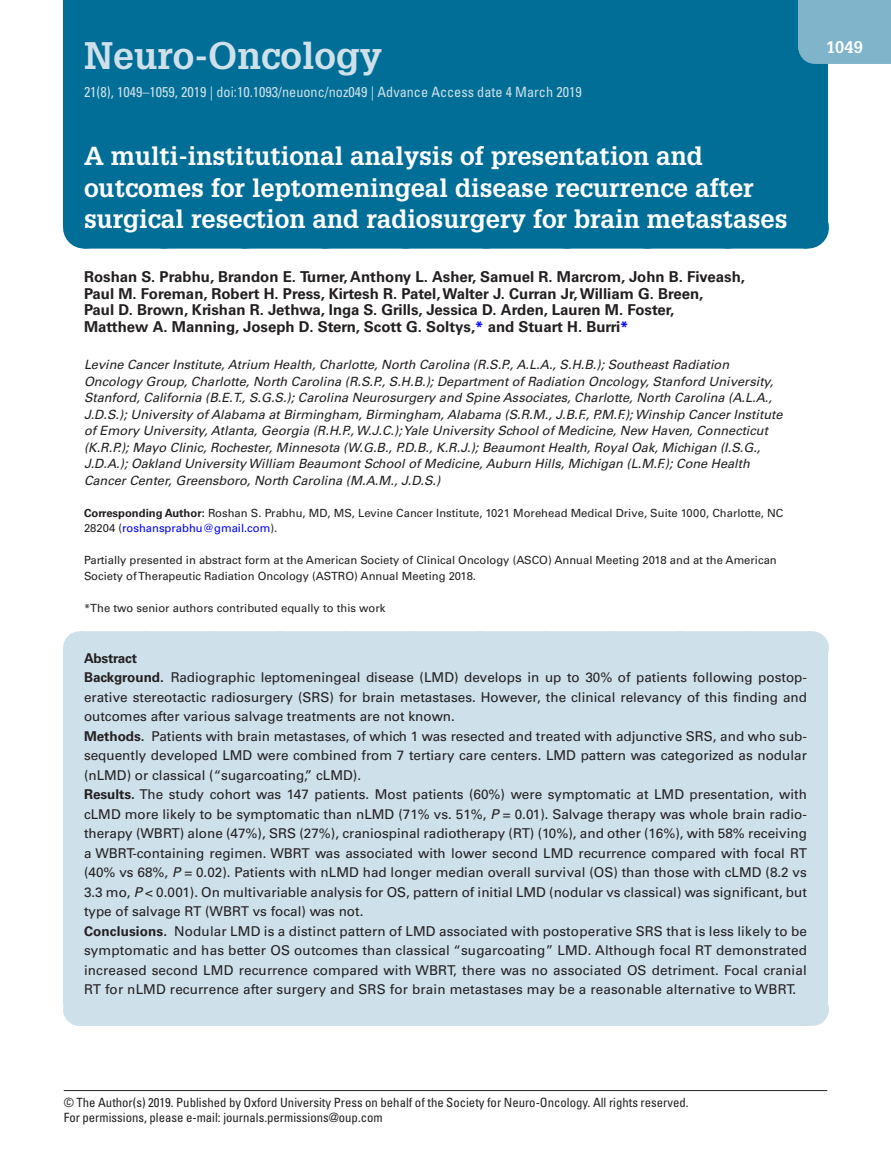
<style>
.page{position:relative;width:891px;height:1175px;background:#fff}
.page>*{position:absolute;margin:0;border:0;box-sizing:border-box;transform-origin:0 0}
.t1{font:700 37.5px "Glypha LT Std";color:#cee0ea}
.t2{font:700 25.5px/31.5px "Glypha LT Std";color:#fff}
.t3{font:700 16.5px "Glypha LT Std";color:#fff}
.t4{font:700 15px/16.5px "Univers LT Std";color:#231f20}
.t5{font:condensed 14.25px "Univers LT Std";color:#cee0ea}
.t6{font:13.5px/19.5px "Univers LT Std";color:#231f20}
.t7{font:italic 12.75px/16.5px "Univers LT Std";color:#231f20}
.t8{font:condensed 12.75px/15px "Univers LT Std";color:#231f20}
.t9{font:11.25px/15px "Univers LT Std";color:#231f20}
.s1{color:#00f}
.s2{font-weight:700}
.s3{font-style:italic}
</style>
<div class="page">
<div style="left:63px;top:0;width:765px;height:166px;background:#006e96"></div>
<hr style="left:64px;top:1090px;width:763px;height:1px;background:#231f20">
<div style="left:798px;top:0;width:93px;height:64px;background:#7fb4ca"></div>
<div style="left:63px;top:147px;width:765px;height:79px;background:#006e96"></div>
<div style="left:84px;top:207px;width:723px;height:42px;background:#006e96"></div>
<svg style="left:164px;top:248px;width:603px;height:1px"></svg>
<hr style="left:807px;top:207px;width:1px;height:42px;background:#006e96">
<div style="left:63px;top:648px;width:765px;height:18px;background:#cee0ea"></div>
<div style="left:80px;top:631px;width:732px;height:33px;background:#cee0ea"></div>
<svg style="left:150px;top:631px;width:628px;height:1px"></svg>
<hr style="left:812px;top:631px;width:1px;height:33px;background:#cee0ea">
<div style="left:63px;top:666px;width:765px;height:59px;background:#cee0ea"></div>
<div style="left:63px;top:725px;width:765px;height:58px;background:#cee0ea"></div>
<div style="left:63px;top:783px;width:765px;height:137px;background:#cee0ea"></div>
<div style="left:63px;top:920px;width:765px;height:84px;background:#cee0ea"></div>
<div style="left:80px;top:993px;width:732px;height:33px;background:#cee0ea"></div>
<hr style="left:812px;top:993px;width:1px;height:33px;background:#cee0ea">
<h1 class="t1" style="left:84px;top:32px;width:299px">Neuro-Oncology</h1>
<p class="t5" style="left:84px;top:83px;width:499px">21(8), 1049–1059, 2019 | doi:10.1093/neuonc/noz049 | Advance Access date 4 March 2019</p>
<h2 class="t2" style="left:84px;top:140px;width:705px">A multi-institutional analysis of presentation and outcomes for leptomeningeal disease recurrence after surgical resection and radiosurgery for brain metastases</h2>
<p class="t4" style="left:84px;top:269px;width:663px">Roshan S. Prabhu, Brandon E. Turner, Anthony L. Asher, Samuel R. Marcrom, John B. Fiveash, Paul M. Foreman, Robert H. Press, Kirtesh R. Patel, Walter J. Curran Jr, William G. Breen,<br>Paul D. Brown, Krishan R. Jethwa, Inga S. Grills, Jessica D. Arden, Lauren M. Foster,<br>Matthew A. Manning, Joseph D. Stern, Scott G. Soltys,<span class="s1">*</span> and Stuart H. Burri<span class="s1">*</span></p>
<p class="t7" style="left:84px;top:357px;width:700px">Levine Cancer Institute, Atrium Health, Charlotte, North Carolina (R.S.P., A.L.A., S.H.B.); Southeast Radiation Oncology Group, Charlotte, North Carolina (R.S.P., S.H.B.); Department of Radiation Oncology, Stanford University, Stanford, California (B.E.T., S.G.S.); Carolina Neurosurgery and Spine Associates, Charlotte, North Carolina (A.L.A., J.D.S.); University of Alabama at Birmingham, Birmingham, Alabama (S.R.M., J.B.F., P.M.F.); Winship Cancer Institute of Emory University, Atlanta, Georgia (R.H.P., W.J.C.); Yale University School of Medicine, New Haven, Connecticut (K.R.P.); Mayo Clinic, Rochester, Minnesota (W.G.B., P.D.B., K.R.J.); Beaumont Health, Royal Oak, Michigan (I.S.G., J.D.A.); Oakland University William Beaumont School of Medicine, Auburn Hills, Michigan (L.M.F.); Cone Health Cancer Center, Greensboro, North Carolina (M.A.M., J.D.S.)</p>
<p class="t9" style="left:84px;top:506px;width:701px"><span class="s2">Corresponding Author:</span> Roshan S. Prabhu, MD, MS, Levine Cancer Institute, 1021 Morehead Medical Drive, Suite 1000, Charlotte, NC<br>28204 (<span class="s1">roshansprabhu@gmail.com</span>).</p>
<p class="t9" style="left:84px;top:553px;width:694px">Partially presented in abstract form at the American Society of Clinical Oncology (ASCO) Annual Meeting 2018 and at the American<br>Society of Therapeutic Radiation Oncology (ASTRO) Annual Meeting 2018.</p>
<p class="t9" style="left:84px;top:600px;width:303px">*The two senior authors contributed equally to this work</p>
<p class="t6" style="left:84px;top:648px;width:725px"><span class="s2">Abstract<br>Background.</span> Radiographic leptomeningeal disease (LMD) develops in up to 30% of patients following postop&shy;erative stereotactic radiosurgery (SRS) for brain metastases. However, the clinical relevancy of this finding and outcomes after various salvage treatments are not known.<br><span class="s2">Methods.</span> Patients with brain metastases, of which 1 was resected and treated with adjunctive SRS, and who sub&shy;sequently developed LMD were combined from 7 tertiary care centers. LMD pattern was categorized as nodular (nLMD) or classical (“sugarcoating,” cLMD).<br><span class="s2">Results.</span> The study cohort was 147 patients. Most patients (60%) were symptomatic at LMD presentation, with cLMD more likely to be symptomatic than nLMD (71% vs. 51%, <span class="s3">P</span> = 0.01). Salvage therapy was whole brain radio&shy;therapy (WBRT) alone (47%), SRS (27%), craniospinal radiotherapy (RT) (10%), and other (16%), with 58% receiving a WBRT-containing regimen. WBRT was associated with lower second LMD recurrence compared with focal RT (40% vs 68%, <span class="s3">P</span> = 0.02). Patients with nLMD had longer median overall survival (OS) than those with cLMD (8.2 vs 3.3 mo, <span class="s3">P</span> &lt; 0.001). On multivariable analysis for OS, pattern of initial LMD (nodular vs classical) was significant, but type of salvage RT (WBRT vs focal) was not.<br><span class="s2">Conclusions.</span> Nodular LMD is a distinct pattern of LMD associated with postoperative SRS that is less likely to be symptomatic and has better OS outcomes than classical “sugarcoating” LMD. Although focal RT demonstrated increased second LMD recurrence compared with WBRT, there was no associated OS detriment. Focal cranial RT for nLMD recurrence after surgery and SRS for brain metastases may be a reasonable alternative to WBRT.</p>
<p class="t3" style="left:826px;top:37px;width:38px">1049</p>
<p class="t8" style="left:64px;top:1095px;width:626px">© The Author(s) 2019. Published by Oxford University Press on behalf of the Society for Neuro-Oncology. All rights reserved.<br>For permissions, please e-mail: journals.permissions@oup.com</p>
</div>
